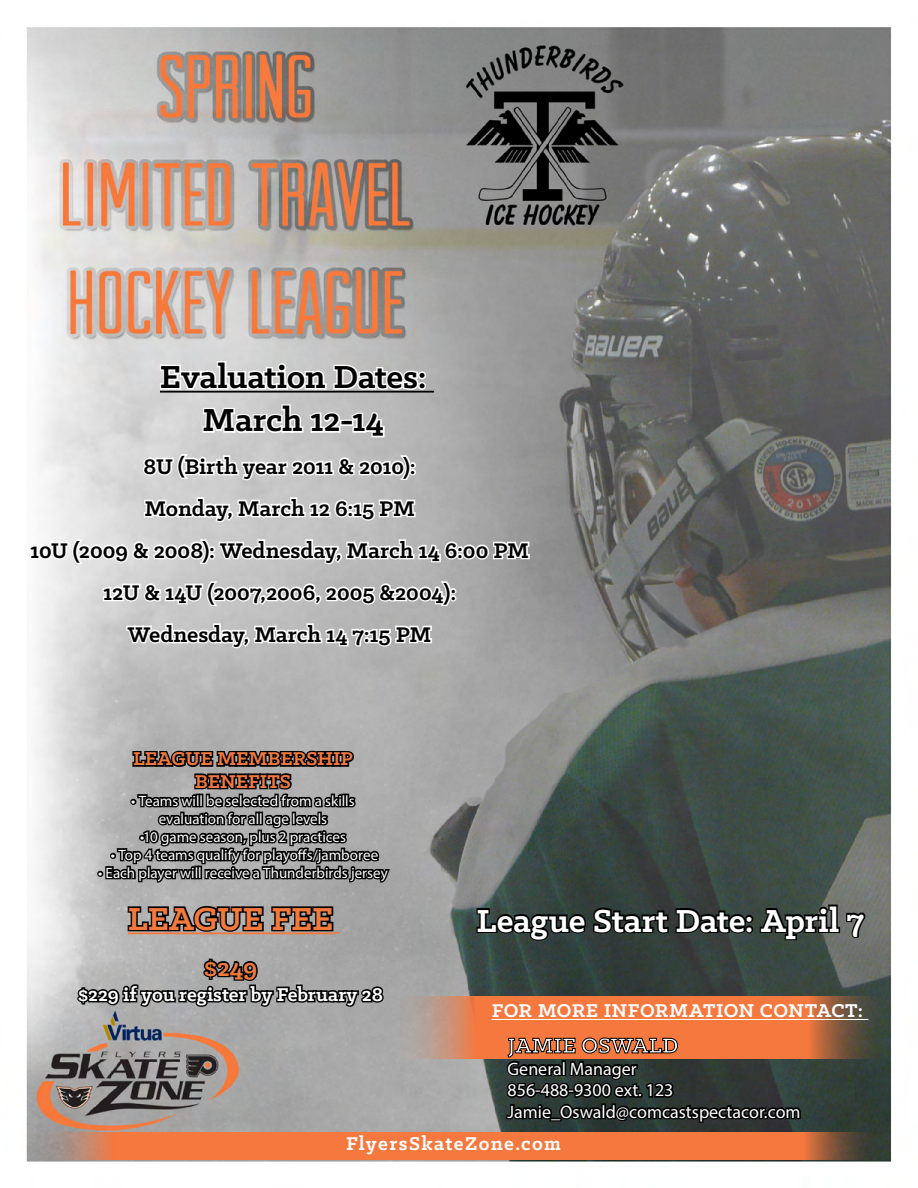
<style>
.page{position:relative;width:918px;height:1188px;background:#fff}
.page>*{position:absolute;margin:0;border:0;box-sizing:border-box;transform-origin:0 0}
.t1{font:700 36px/43.2px "Klinic Slab";letter-spacing:-.005em;color:#000;text-align:center}
.t2{font:700 36px "Klinic Slab";color:#fff}
.t3{font:700 36px "Klinic Slab";color:#f4793d}
.t4{font:700 27px "Klinic Slab";color:#f4793d}
.t5{font:700 24px/42px "Klinic Slab";color:#000;text-align:center}
.t6{font:700 24px "Klinic Slab";color:#fff}
.t7{font:700 21px "Klinic Slab";letter-spacing:.015em;color:#fff}
.t8{font:700 21px/22.5px "Klinic Slab";color:#f27940;text-align:center}
.t9{font:700 21px "Klinic Slab";letter-spacing:.065em;color:#fff}
.t10{font:18px/21.6px "Myriad Pro";color:#fff}
.t11{font:15px/18px "Myriad Pro";color:#fff;text-align:center}
</style>
<div class="page">
<img style="left:26px;top:27px;width:866px;height:1135px">
<svg style="left:33px;top:1132px;width:852px;height:28px;background:#d87545"></svg>
<svg style="left:395px;top:996px;width:495px;height:62px;background:#c67750"></svg>
<hr style="left:492px;top:1019px;width:376px;height:1px;background:#fff">
<svg style="left:504px;top:1020px;width:298px;height:142px;background:#804c31"></svg>
<hr style="left:160px;top:391px;width:274px;height:2px;background:#000">
<svg style="left:158px;top:360px;width:270px;height:32px"></svg>
<svg style="left:201px;top:399px;width:141px;height:36px"></svg>
<div style="left:340px;top:420px;width:14px;height:6px;border:3px solid #fff"></div>
<svg style="left:350px;top:410px;width:36px;height:29px"></svg>
<svg style="left:142px;top:453px;width:274px;height:30px"></svg>
<svg style="left:142px;top:489px;width:275px;height:36px"></svg>
<svg style="left:28px;top:531px;width:503px;height:36px"></svg>
<svg style="left:101px;top:580px;width:355px;height:72px"></svg>
<svg style="left:475px;top:903px;width:393px;height:39px;background:#272e2b"></svg>
<svg style="left:76px;top:727px;width:316px;height:284px;background:#828181"></svg>
<h1 class="t1" style="left:160px;top:354px;width:268px">Evaluation Dates:<br>March 12-14</h1>
<h3 class="t5" style="left:30px;top:445px;width:500px">8U (Birth year 2011 &amp; 2010):<br>Monday, March 12 6:15 PM<br>10U (2009 &amp; 2008): Wednesday, March 14 6:00 PM<br>12U &amp; 14U (2007,2006, 2005 &amp;2004):<br>Wednesday, March 14 7:15 PM</h3>
<h3 class="t8" style="left:133px;top:747px;width:221px">LEAGUE MEMBERSHIP<br>BENEFITS</h3>
<p class="t11" style="left:131px;top:792px;width:225px">• Teams will be selected from a skills evaluation for all age levels</p>
<p class="t11" style="left:140px;top:828px;width:207px">•10 game season, plus 2 practices</p>
<p class="t11" style="left:111px;top:846px;width:269px">• Top 4 teams qualify for playoffs/jamboree</p>
<p class="t11" style="left:98px;top:864px;width:291px">• Each player will receive a Thunderbirds jersey</p>
<h1 class="t3" style="left:128px;top:895px;width:207px">LEAGUE FEE</h1>
<h1 class="t2" style="left:477px;top:897px;width:389px">League Start Date: April 7</h1>
<h2 class="t4" style="left:204px;top:950px;width:55px">$249</h2>
<h3 class="t7" style="left:78px;top:981px;width:306px">$229 if you register by February 28</h3>
<h3 class="t7" style="left:492px;top:997px;width:373px">FOR MORE INFORMATION CONTACT:</h3>
<h3 class="t6" style="left:508px;top:1030px;width:172px">JAMIE OSWALD</h3>
<p class="t10" style="left:508px;top:1057px;width:294px">General Manager<br>856-488-9300 ext. 123<br>Jamie_Oswald@comcastspectacor.com</p>
<h3 class="t9" style="left:346px;top:1130px;width:216px">FlyersSkateZone.com</h3>
</div>
